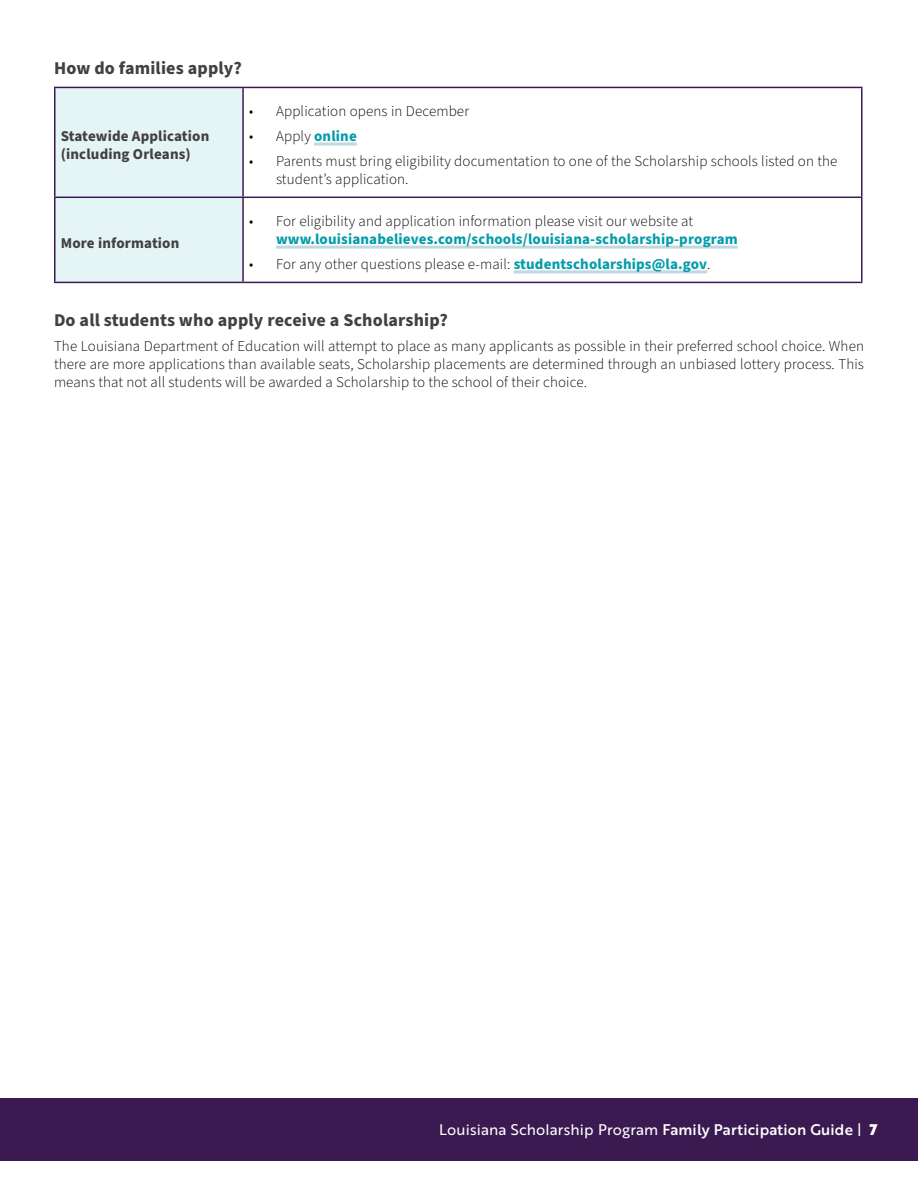
<style>
.page{position:relative;width:918px;height:1188px;background:#fff}
.page>*{position:absolute;margin:0;border:0;box-sizing:border-box;transform-origin:0 0}
.Subhead{font:700 18px "Source Sans Pro";letter-spacing:.01em;color:#414042}
.Body{font:300 15px/18px "Source Sans Pro";letter-spacing:.01em;color:#000}
.t1{font:15px "Brother 1816 Regular";letter-spacing:.01em;color:#fff}
.Body-2{font:700 15px/18px "Source Sans Pro";letter-spacing:.01em;color:#414042}
.s1{font-weight:700;color:#039caa}
.s2{font-family:"Brother 1816 Medium"}
.s3{font-family:"Brother 1816 Black"}
</style>
<div class="page">
<div style="left:0;top:1099px;width:918px;height:62px;background:#3b1a52"></div>
<div style="left:56px;top:88px;width:186px;height:194px;background:#e5f4f5"></div>
<svg style="left:244px;top:88px;width:617px;height:194px"></svg>
<hr style="left:54px;top:87px;width:189px;height:1px;background:#3b1a52">
<hr style="left:54px;top:88px;width:2px;height:109px;background:#3b1a52">
<hr style="left:243px;top:87px;width:620px;height:1px;background:#3b1a52">
<hr style="left:242px;top:88px;width:2px;height:109px;background:#3b1a52">
<hr style="left:861px;top:88px;width:1px;height:109px;background:#3b1a52">
<hr style="left:54px;top:197px;width:189px;height:1px;background:#3b1a52">
<hr style="left:54px;top:198px;width:2px;height:84px;background:#3b1a52">
<hr style="left:54px;top:282px;width:189px;height:1px;background:#3b1a52">
<hr style="left:243px;top:197px;width:620px;height:1px;background:#3b1a52">
<hr style="left:242px;top:198px;width:2px;height:84px;background:#3b1a52">
<hr style="left:861px;top:198px;width:1px;height:84px;background:#3b1a52">
<hr style="left:243px;top:282px;width:620px;height:1px;background:#3b1a52">
<hr style="left:314px;top:143px;width:43px;height:3px;background:#c0d8de">
<hr style="left:276px;top:246px;width:462px;height:3px;background:#c0d8de">
<hr style="left:514px;top:270px;width:193px;height:3px;background:#c0d8de">
<p class="Subhead" style="left:54px;top:56px;width:190px">How do families apply?</p>
<p class="Body-2" style="left:61px;top:127px;width:150px">Statewide Application (including Orleans)</p>
<p class="Body" style="left:249px;top:103px;width:222px">• Application opens in December</p>
<p class="Body" style="left:249px;top:128px;width:109px">• Apply <span class="s1">online</span></p>
<p class="Body" style="left:276px;top:152px;width:563px;text-indent:-27px">• Parents must bring eligibility documentation to one of the Scholarship schools listed on the student’s application.</p>
<p class="Body-2" style="left:61px;top:234px;width:120px">More information</p>
<p class="Body" style="left:276px;top:213px;width:463px;text-indent:-27px">• For eligibility and application information please visit our website at <span class="s1">www.louisianabelieves.com/schools/louisiana-scholarship-program</span></p>
<p class="Body" style="left:249px;top:255px;width:463px">• For any other questions please e-mail: <span class="s1">studentscholarships@la.gov</span>.</p>
<p class="Subhead" style="left:54px;top:308px;width:395px">Do all students who apply receive a Scholarship?</p>
<p class="Body" style="left:54px;top:337px;width:812px;text-align:justify">The Louisiana Department of Education will attempt to place as many applicants as possible in their preferred school choice. When there are more applications than available seats, Scholarship placements are determined through an unbiased lottery process. This means that not all students will be awarded a Scholarship to the school of their choice.</p>
<p class="t1" style="left:439px;top:1119px;width:440px">Louisiana Scholarship Program <span class="s2">Family Participation Guide</span> | <span class="s3">7</span></p>
</div>
